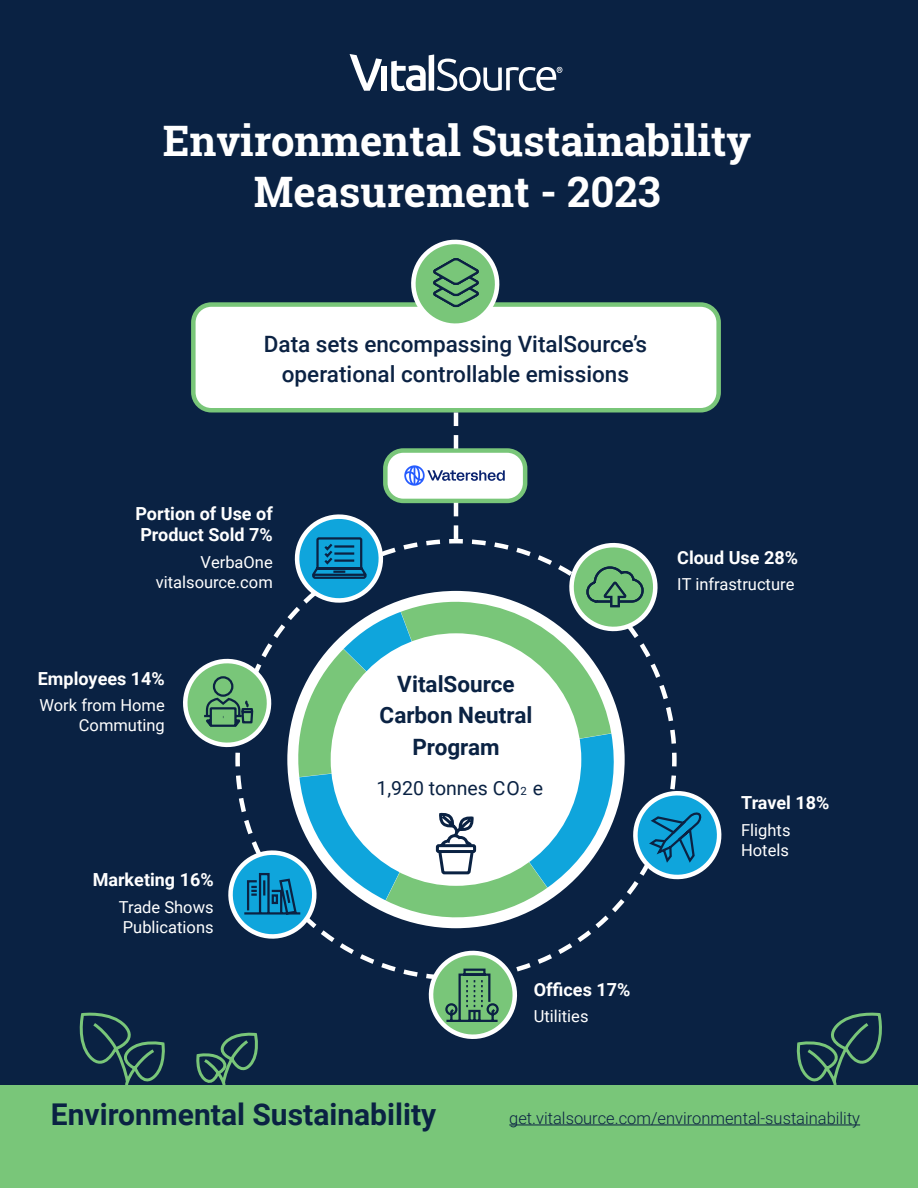
<style>
.page{position:relative;width:918px;height:1188px;background:#0a2243}
.page>*{position:absolute;margin:0;border:0;box-sizing:border-box;transform-origin:0 0}
.t1{font:700 42px/51px "Roboto Slab";color:#fff;text-align:center}
.t2{font:700 30px "Roboto";color:#0a2243}
.t3{font:500 22.5px/30px "Roboto";color:#0b2243;text-align:center}
.t4{font:700 22.5px/31.5px "Roboto";color:#0a2243;text-align:center}
.t5{font:19.5px "Roboto";color:#0a2243}
.t6{font:700 18px/21.6px "Roboto";color:#fff}
.t7{font:16.5px/19.8px "Roboto";color:#fff;text-align:right}
.t8{font:300 16.5px "Roboto";color:#0a2243}
.s1{font-size:11.4px}
</style>
<div class="page">
<div style="left:193px;top:305px;width:526px;height:105px;background:#fff;border-radius:18px"></div>
<div style="left:191px;top:302px;width:530px;height:111px;border:4px solid #79c679;border-radius:18px"></div>
<svg style="left:796px;top:1012px;width:86px;height:73px"></svg>
<div style="left:0;top:1085px;width:918px;height:103px;background:#79c679"></div>
<svg style="left:401px;top:239px;width:108px;height:85px"></svg>
<div style="left:382px;top:66px;width:5px;height:25px;background:#fff"></div>
<svg style="left:350px;top:54px;width:32px;height:37px"></svg>
<svg style="left:391px;top:54px;width:171px;height:37px"></svg>
<hr style="left:509px;top:1125px;width:351px;height:1px;background:#0a2243">
<svg style="left:79px;top:413px;width:643px;height:672px"></svg>
<h1 class="t1" style="left:163px;top:115px;width:590px">Environmental Sustainability<br>Measurement - 2023</h1>
<h2 class="t3" style="left:264px;top:328px;width:385px">Data sets encompassing VitalSource’s operational controllable emissions</h2>
<p class="t6" style="left:136px;top:502px;width:139px">Portion of Use of<br>Product Sold 7%</p>
<p class="t7" style="left:156px;top:551px;width:119px">VerbaOne vitalsource.com</p>
<p class="t6" style="left:38px;top:667px;width:128px">Employees 14%</p>
<p class="t7" style="left:40px;top:695px;width:127px">Work from Home<br>Commuting</p>
<p class="t6" style="left:93px;top:869px;width:122px">Marketing 16%</p>
<p class="t7" style="left:119px;top:897px;width:96px;text-align:left">Trade Shows<br>Publications</p>
<p class="t4" style="left:380px;top:667px;width:154px">VitalSource<br>Carbon Neutral<br>Program</p>
<p class="t5" style="left:376px;top:774px;width:168px">1,920 tonnes CO<span class="s1">2</span> e</p>
<p class="t6" style="left:677px;top:546px;width:122px">Cloud Use 28%</p>
<p class="t7" style="left:677px;top:574px;width:119px">IT infrastructure</p>
<p class="t6" style="left:741px;top:791px;width:90px">Travel 18%</p>
<p class="t7" style="left:741px;top:819px;width:51px;text-align:left">Flights<br>Hotels</p>
<p class="t6" style="left:534px;top:978px;width:98px">Offices 17%</p>
<p class="t7" style="left:534px;top:1006px;width:56px">Utilities</p>
<h3 class="t2" style="left:51px;top:1093px;width:387px">Environmental Sustainability</h3>
<p class="t8" style="left:509px;top:1106px;width:352px">get.vitalsource.com/environmental-sustainability</p>
</div>
